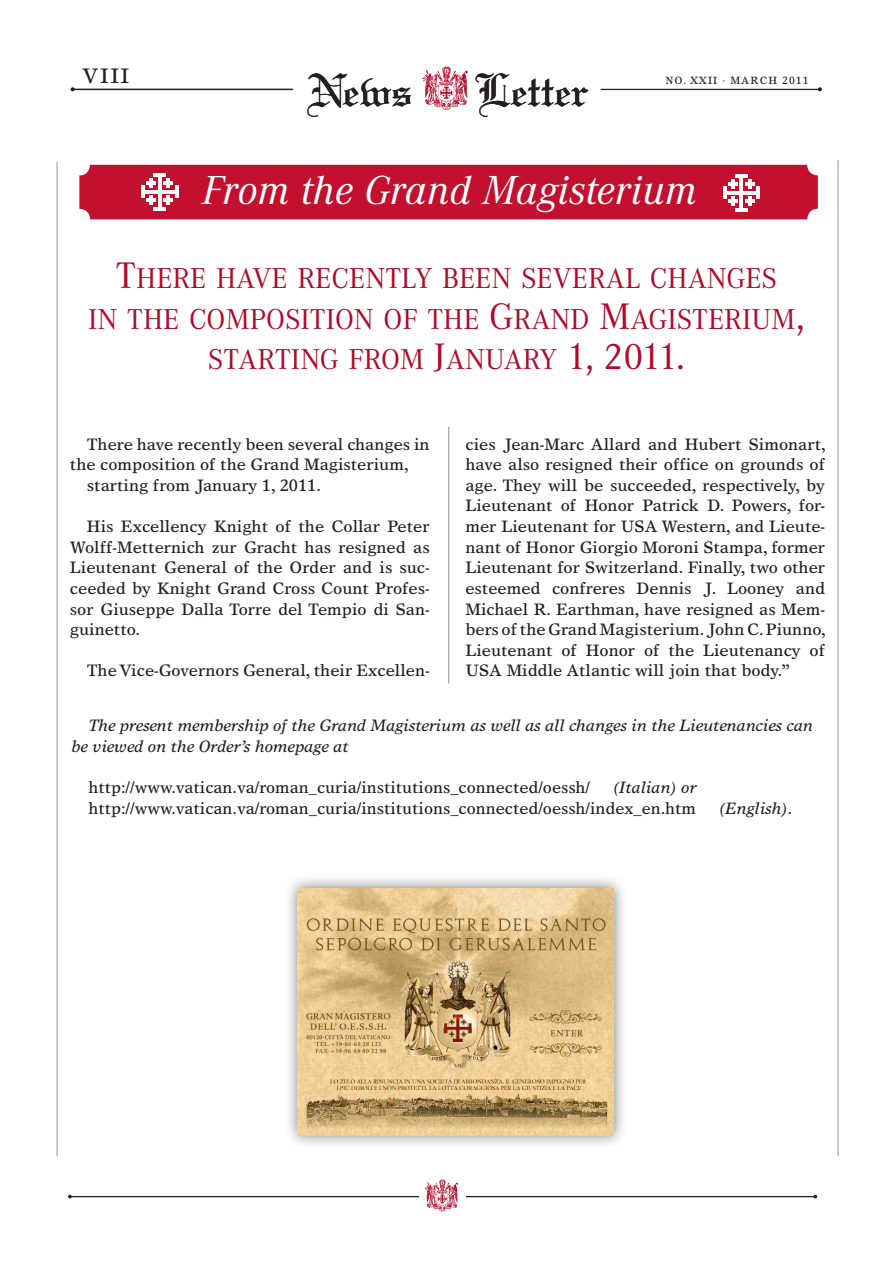
<style>
.page{position:relative;width:893px;height:1263px;background:#fff}
.page>*{position:absolute;margin:0;border:0;box-sizing:border-box;transform-origin:0 0}
.t1{font:49.35px "Linotext";color:#231f20}
.t2{font:italic 42px "Corporate A";letter-spacing:.01em;color:#fff}
.t3{font:29.85px "Corporate A";color:#b00a27}
.t4{font:21px "Times Europa";color:#231f20}
.t5{font:16.5px/20.7px "Times Europa";color:#231f20;text-align:justify}
.t6{font:italic 16.5px/20.7px "Times Europa";color:#231f20}
.t7{font:16.5px "Times Europa";letter-spacing:-.025em;color:#231f20}
.t8{font:10.5px "Times Europa";letter-spacing:.1em;color:#231f20}
.s1{font-size:38.25px}
</style>
<div class="page">
<hr style="left:70px;top:1196px;width:746px;height:1px;background:#231f20">
<div style="left:419px;top:1184px;width:47px;height:19px;background:#fff"></div>
<img style="left:424px;top:1179px;width:34px;height:33px">
<hr style="left:601px;top:89px;width:219px;height:1px;background:#231f20">
<svg style="left:422px;top:66px;width:46px;height:44px"></svg>
<hr style="left:74px;top:89px;width:219px;height:1px;background:#231f20">
<svg style="left:71px;top:87px;width:4px;height:4px"></svg>
<svg style="left:818px;top:87px;width:4px;height:4px"></svg>
<hr style="left:838px;top:160px;width:1px;height:996px;background:#939598">
<hr style="left:57px;top:162px;width:1px;height:994px;background:#939598">
<div style="left:79px;top:165px;width:739px;height:54px;background:#c3102e;border-radius:11px"></div>
<hr style="left:141px;top:185px;width:4px;height:13px;background:#fff">
<hr style="left:154px;top:207px;width:12px;height:4px;background:#fff">
<svg style="left:147px;top:196px;width:9px;height:9px"></svg>
<svg style="left:164px;top:196px;width:9px;height:9px"></svg>
<svg style="left:147px;top:173px;width:26px;height:15px"></svg>
<hr style="left:158px;top:174px;width:4px;height:35px;background:#fff">
<hr style="left:175px;top:185px;width:4px;height:13px;background:#fff">
<hr style="left:145px;top:190px;width:31px;height:3px;background:#fff">
<hr style="left:735px;top:208px;width:13px;height:4px;background:#fff">
<hr style="left:740px;top:175px;width:3px;height:35px;background:#fff">
<svg style="left:723px;top:174px;width:37px;height:32px"></svg>
<hr style="left:726px;top:191px;width:32px;height:4px;background:#fff">
<hr style="left:448px;top:427px;width:1px;height:256px;background:#939598">
<div style="left:283px;top:874px;width:345px;height:276px;background:#231f20;opacity:.6"></div>
<img style="left:298px;top:888px;width:316px;height:247px">
<p class="t4" style="left:82px;top:64px;width:29px">VIII</p>
<p class="t8" style="left:665px;top:74px;width:145px">No. XXII · march 2011</p>
<h1 class="t1" style="left:307px;top:61px;width:107px">News</h1>
<h1 class="t1" style="left:475px;top:61px;width:116px">Letter</h1>
<h2 class="t2" style="left:202px;top:166px;width:496px">From the Grand Magisterium</h2>
<h3 class="t3" style="left:116px;top:262px;width:663px"><span class="s1">T</span>HERE HAVE RECENTLY BEEN SEVERAL CHANGES</h3>
<h3 class="t3" style="left:88px;top:303px;width:718px">IN THE COMPOSITION OF THE <span class="s1">G</span>RAND <span class="s1">M</span>AGISTERIUM<span class="s1">,</span></h3>
<h3 class="t3" style="left:208px;top:343px;width:84px">STARTING</h3>
<h3 class="t3" style="left:348px;top:343px;width:338px">FROM <span class="s1">J</span>ANUARY <span class="s1">1, 2011.</span></h3>
<p class="t7" style="left:87px;top:434px;width:344px">There have recently been several changes in</p>
<p class="t5" style="left:70px;top:454px;width:340px">the composition of the Grand Magisterium,</p>
<p class="t5" style="left:87px;top:474px;width:236px">starting from January 1, 2011.</p>
<p class="t5" style="left:70px;top:516px;width:361px;text-indent:17px">His Excellency Knight of the Collar Peter Wolff-Metternich zur Gracht has resigned as -Lieutenant General of the Order and is suc&shy;ceeded by Knight Grand Cross Count Profes&shy;sor Giuseppe Dalla Torre del Tempio di San&shy;guinetto.</p>
<p class="t5" style="left:87px;top:660px;width:344px">The Vice-Governors General, their Excellen-</p>
<p class="t5" style="left:465px;top:433px;width:362px">cies Jean-Marc Allard and Hubert Simonart, have also resigned their office on grounds of age. They will be succeeded, respectively, by Lieutenant of Honor Patrick D. Powers, for&shy;mer Lieutenant for USA</p>
<p class="t5" style="left:465px;top:516px;width:362px;text-indent:196px">Western, and Lieute&shy;nant of Honor Giorgio Moroni Stampa, former -Lieutenant for Switzerland. Finally, two other esteemed confreres Dennis J. Looney and Michael R. Earthman, have resigned as Mem&shy;bers of the Grand Magisterium. John C. Piunno, Lieutenant of Honor of the Lieutenancy of USA</p>
<p class="t5" style="left:507px;top:660px;width:285px">Middle Atlantic will join that body.”</p>
<p class="t6" style="left:71px;top:715px;width:743px;text-indent:17px">The present membership of the Grand Magisterium as well as all changes in the Lieutenancies can be viewed on the Order’s homepage at</p>
<p class="t5" style="left:88px;top:777px;width:503px">http://www.vatican.va/roman_curia/institutions_connected/oessh/</p>
<p class="t6" style="left:613px;top:777px;width:85px">(Italian) or</p>
<p class="t5" style="left:88px;top:797px;width:609px">http://www.vatican.va/roman_curia/institutions_connected/oessh/index_en.htm</p>
<p class="t6" style="left:719px;top:797px;width:75px">(English).</p>
</div>
